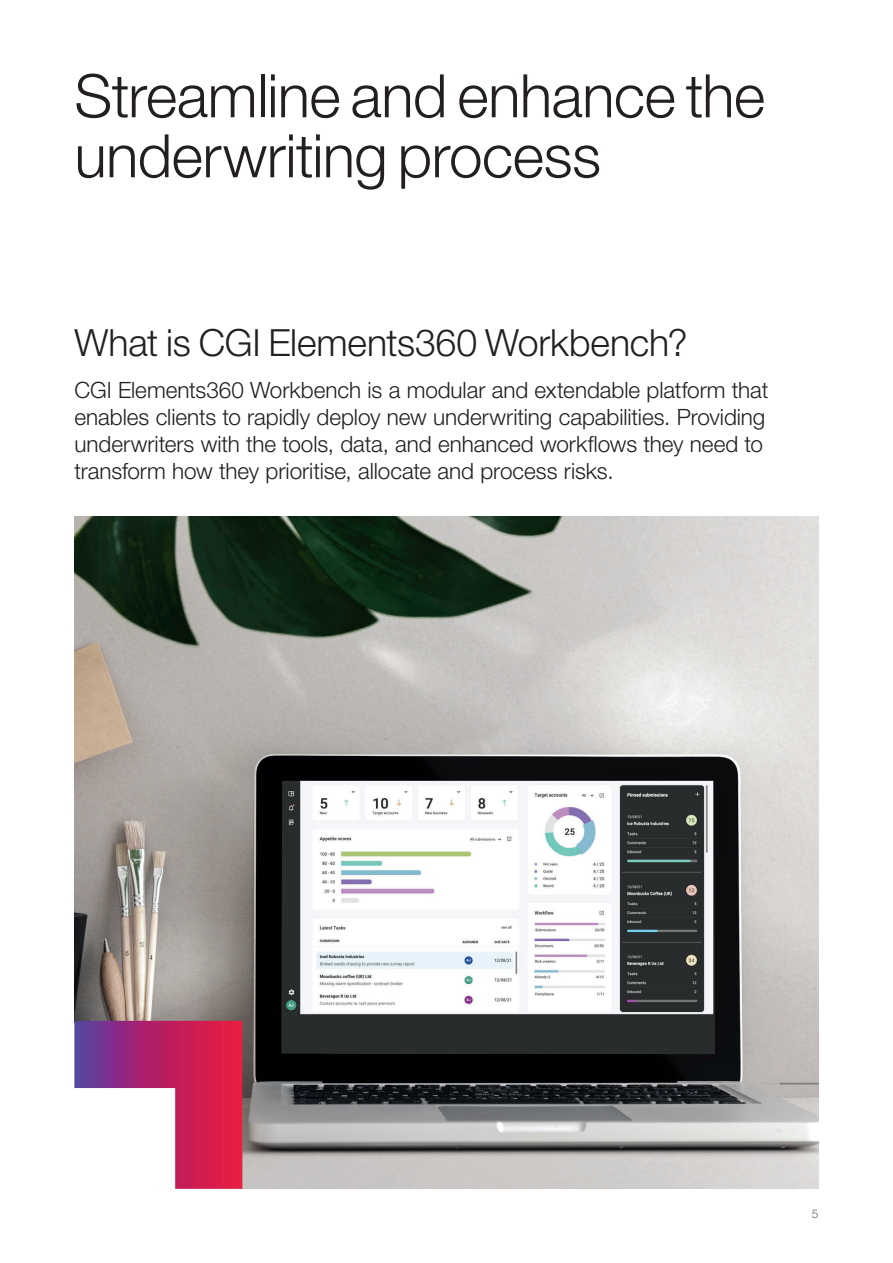
<style>
.page{position:relative;width:893px;height:1263px;background:#fff}
.page>*{position:absolute;margin:0;border:0;box-sizing:border-box;transform-origin:0 0}
.t1{font:300 60px/60px "Helvetica Neue LT Pro";letter-spacing:-.01em;color:#231f20}
.t2{font:300 37.5px "Helvetica Neue LT Pro";letter-spacing:-.005em;color:#231f20}
.t3{font:300 22.5px/27px "Helvetica Neue LT Pro";letter-spacing:-.005em;color:#231f20}
.t4{font:300 12px "Helvetica Neue LT Pro";color:#636366}
</style>
<div class="page">
<img style="left:74px;top:516px;width:745px;height:673px">
<svg style="left:74px;top:1021px;width:168px;height:168px"></svg>
<h1 class="t1" style="left:74px;top:65px;width:692px">Streamline and enhance the underwriting process</h1>
<h2 class="t2" style="left:74px;top:320px;width:615px">What is CGI Elements360 Workbench?</h2>
<p class="t3" style="left:74px;top:376px;width:695px">CGI Elements360 Workbench is a modular and extendable platform that enables clients to rapidly deploy new underwriting capabilities. Providing underwriters with the tools, data, and enhanced workflows they need to transform how they prioritise, allocate and process risks.</p>
<p class="t4" style="left:812px;top:1207px;width:8px">5</p>
</div>
